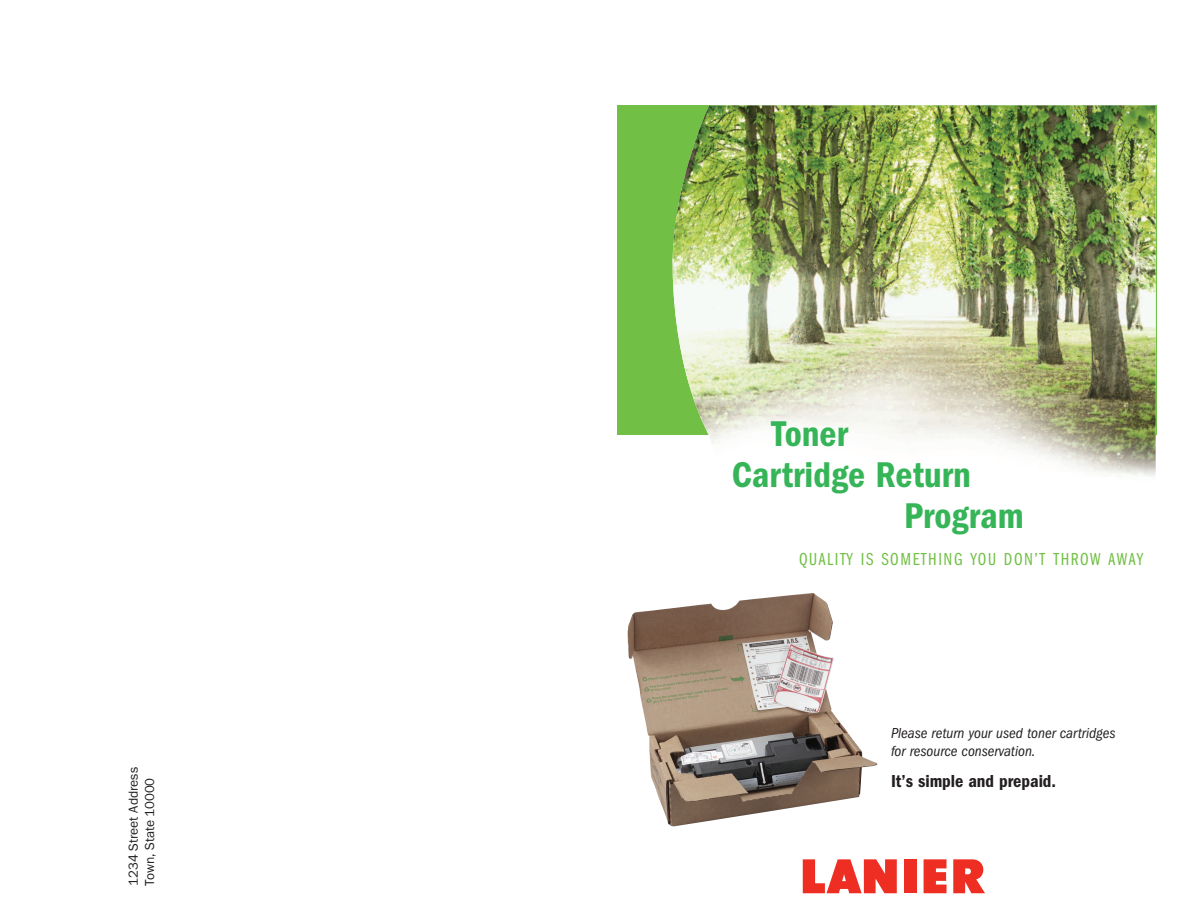
<style>
.page{position:relative;width:1188px;height:918px;background:#fff}
.page>*{position:absolute;margin:0;border:0;box-sizing:border-box;transform-origin:0 0}
.t1{font:600 37.05px "Franklin Got Cd ITC";color:#36b558}
.t2{font:18px "Franklin Got Cmp ITC";letter-spacing:.085em;color:#71bf44}
.t3{font:600 18px "Franklin Got Cd ITC";color:#231f20}
.t4{font:italic 15px/18px "Franklin Got Cd ITC";color:#231f20}
.t5{font:13.5px/16.2px "Franklin Got ITC";color:#231f20}
</style>
<div class="page">
<div style="left:618px;top:105px;width:539px;height:330px;background:#71bf44"></div>
<img style="left:672px;top:105px;width:484px;height:371px">
<div style="left:904px;top:859px;width:12px;height:34px;background:#ee2e22"></div>
<svg style="left:924px;top:859px;width:23px;height:34px"></svg>
<svg style="left:953px;top:859px;width:32px;height:34px"></svg>
<svg style="left:803px;top:859px;width:94px;height:34px"></svg>
<img style="left:628px;top:593px;width:249px;height:233px">
<p class="t5" style="left:127px;top:886px;width:120px;rotate:-90deg">1234 Street Address<br>Town, State 10000</p>
<h1 class="t1" style="left:771px;top:421px;width:78px">Toner</h1>
<h1 class="t1" style="left:732px;top:462px;width:241px">Cartridge Return</h1>
<h1 class="t1" style="left:904px;top:503px;width:121px">Program</h1>
<p class="t2" style="left:799px;top:553px;width:346px">QUALITY IS SOMETHING YOU DON’T THROW AWAY</p>
<p class="t4" style="left:891px;top:725px;width:226px">Please return your used toner cartridges for resource conservation.</p>
<p class="t3" style="left:891px;top:775px;width:167px">It’s simple and prepaid.</p>
</div>
